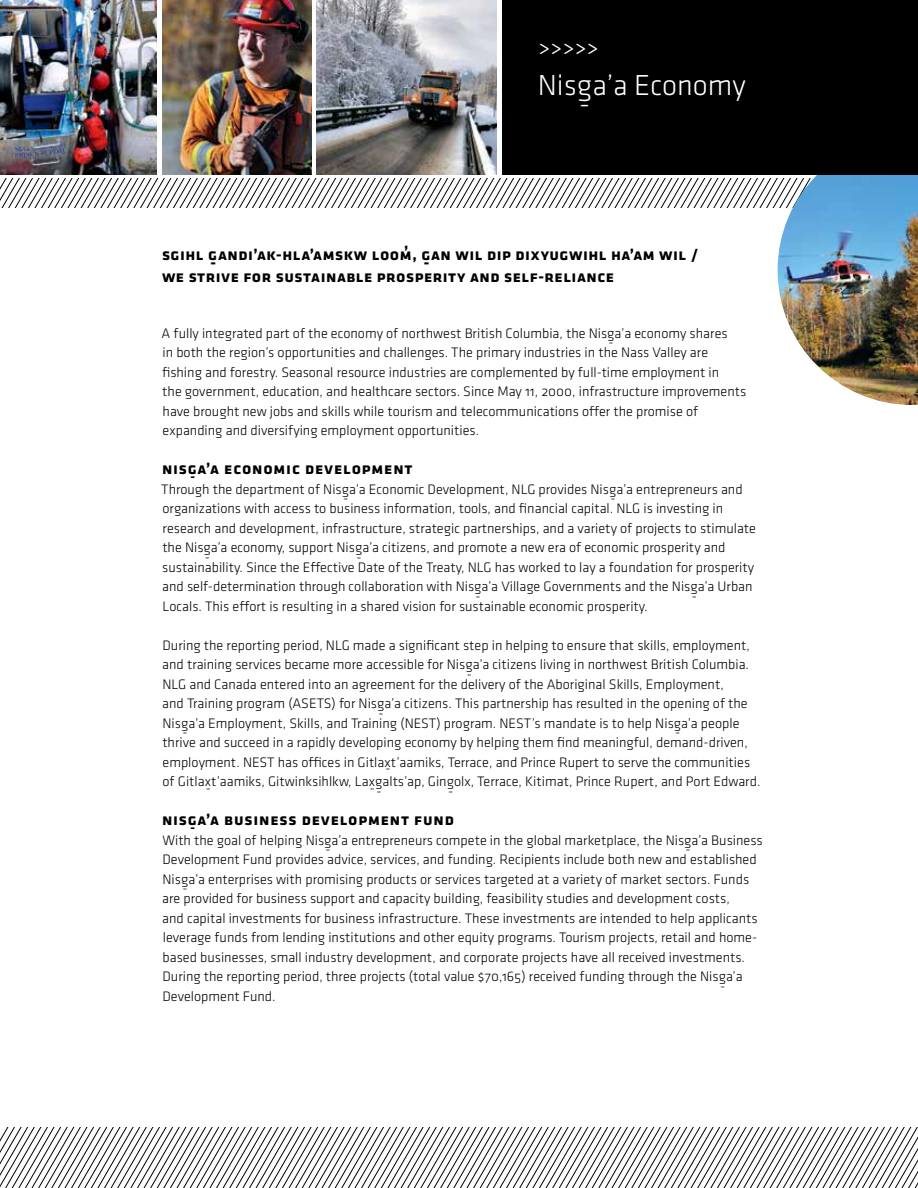
<style>
.page{position:relative;width:918px;height:1188px;background:#fff}
.page>*{position:absolute;margin:0;border:0;box-sizing:border-box;transform-origin:0 0}
.t1{font:300 30px "Klavika";color:#fff}
.t2{font:21px "Klavika";color:#fff}
.t3{font:700 16.5px/14.7px "Klavika";letter-spacing:.03em;color:#000}
.t4{font:700 16.5px "Klavika";letter-spacing:.05em;color:#000}
.t5{font:300 14.25px/19.5px "Klavika";color:#000}
</style>
<div class="page">
<svg style="left:0;top:178px;width:778px;height:29px"></svg>
<svg style="left:0;top:1128px;width:918px;height:60px"></svg>
<img style="left:162px;top:0;width:149px;height:175px">
<img style="left:316px;top:0;width:181px;height:175px">
<img style="left:0;top:0;width:157px;height:175px">
<img style="left:778px;top:175px;width:140px;height:230px">
<div style="left:502px;top:0;width:416px;height:175px;background:#000"></div>
<h2 class="t2" style="left:539px;top:34px;width:61px">&gt;&gt;&gt;&gt;&gt;</h2>
<h1 class="t1" style="left:538px;top:67px;width:209px">Nisga’a Economy</h1>
<h1 class="t1" style="left:579px;top:86px;width:12px">-</h1>
<p class="t3" style="left:162px;top:246px;width:538px">Sgi hl gandi ’ak-hla’amskw loom’ , gan wil di p dixyugwihl ha’am wil /</p>
<p class="t3" style="left:210px;top:254px;width:7px">-</p>
<p class="t3" style="left:162px;top:254px;width:454px;text-indent:262px">-<br>We strive for sustainable prosperity and self-reliance</p>
<p class="t5" style="left:162px;top:323px;width:568px">A fully integrated part of the economy of northwest British Columbia, the Nisga’a economy shares</p>
<p class="t5" style="left:163px;top:337px;width:547px;line-height:10.1px;text-indent:446px">‑<br>in both the region’s opportunities and challenges. The primary industries in the Nass Valley are</p>
<p class="t5" style="left:162px;top:362px;width:586px">fishing and forestry. Seasonal resource industries are complemented by full-time employment in<br>the government, education, and healthcare sectors. Since May 11, 2000, infrastructure improvements have brought new jobs and skills while tourism and telecommunications offer the promise of expanding and diversifying employment opportunities.</p>
<p class="t4" style="left:162px;top:457px;width:252px">Nisg<sub>-</sub> a’a Economic Development</p>
<p class="t5" style="left:161px;top:479px;width:583px">Through the department of Nisga’a Economic Development, NLG provides Nisga’a entrepreneurs and</p>
<p class="t5" style="left:343px;top:489px;width:5px">‑</p>
<p class="t5" style="left:163px;top:493px;width:562px;line-height:10.1px;text-indent:448px">‑<br>organizations with access to business information, tools, and financial capital. NLG is investing in</p>
<p class="t5" style="left:162px;top:518px;width:595px">research and development, infrastructure, strategic partnerships, and a variety of projects to stimulate the Nisga’a economy, support Nisga’a citizens, and promote a new era of economic prosperity and</p>
<p class="t5" style="left:205px;top:547px;width:5px">‑</p>
<p class="t5" style="left:162px;top:552px;width:594px;line-height:10.1px;text-indent:194px">‑<br>sustainability. Since the Effective Date of the Treaty, NLG has worked to lay a foundation for prosperity</p>
<p class="t5" style="left:162px;top:577px;width:592px">and self-determination through collaboration with Nisga’a Village Governments and the Nisga’a Urban</p>
<p class="t5" style="left:476px;top:586px;width:5px">‑</p>
<p class="t5" style="left:692px;top:586px;width:5px">‑</p>
<p class="t5" style="left:163px;top:596px;width:487px">Locals. This effort is resulting in a shared vision for sustainable economic prosperity.</p>
<p class="t5" style="left:162px;top:635px;width:589px">During the reporting period, NLG made a significant step in helping to ensure that skills, employment, and training services became more accessible for Nisga’a citizens living in northwest British Columbia.</p>
<p class="t5" style="left:163px;top:669px;width:563px;line-height:10.1px;text-indent:304px">‑<br>NLG and Canada entered into an agreement for the delivery of the Aboriginal Skills, Employment,</p>
<p class="t5" style="left:162px;top:694px;width:587px">and Training program (ASETS) for Nisga’a citizens. This partnership has resulted in the opening of the</p>
<p class="t5" style="left:163px;top:708px;width:579px;line-height:10.1px;text-indent:216px">‑<br>Nisga’a Employment, Skills, and Training (NEST) program. NEST’s mandate is to help Nisga’a people</p>
<p class="t5" style="left:182px;top:723px;width:5px">‑</p>
<p class="t5" style="left:162px;top:727px;width:587px;line-height:10.1px;text-indent:513px">‑<br>thrive and succeed in a rapidly developing economy by helping them find meaningful, demand-driven,</p>
<p class="t5" style="left:163px;top:752px;width:599px">employment. NEST has offices in Gitlax-t’aamiks, Terrace, and Prince Rupert to serve the communities of Gitlax-t’aamiks, Gitwinksihlkw, Lax-galts’ap, Gingolx, Terrace, Kitimat, Prince Rupert, and Port Edward.</p>
<p class="t5" style="left:377px;top:781px;width:5px">‑</p>
<p class="t5" style="left:448px;top:781px;width:5px">‑</p>
<p class="t4" style="left:162px;top:808px;width:291px">Nisg<sub>-</sub> a’a Business Development Fund</p>
<p class="t5" style="left:162px;top:830px;width:602px">With the goal of helping Nisga’a entrepreneurs compete in the global marketplace, the Nisga’a Business</p>
<p class="t5" style="left:326px;top:840px;width:5px">‑</p>
<p class="t5" style="left:163px;top:844px;width:596px;line-height:10.1px;text-indent:523px">‑<br>Development Fund provides advice, services, and funding. Recipients include both new and established</p>
<p class="t5" style="left:163px;top:869px;width:588px">Nisga’a enterprises with promising products or services targeted at a variety of market sectors. Funds</p>
<p class="t5" style="left:162px;top:883px;width:569px;line-height:10.1px;text-indent:20px">‑<br>are provided for business support and capacity building, feasibility studies and development costs,</p>
<p class="t5" style="left:162px;top:908px;width:597px">and capital investments for business infrastructure. These investments are intended to help applicants leverage funds from lending institutions and other equity programs. Tourism projects, retail and home&shy;based businesses, small industry development, and corporate projects have all received investments.<br>During the reporting period, three projects (total value $70,165) received funding through the Nisga’a</p>
<p class="t5" style="left:720px;top:976px;width:5px">‑</p>
<p class="t5" style="left:163px;top:986px;width:115px">Development Fund.</p>
</div>
